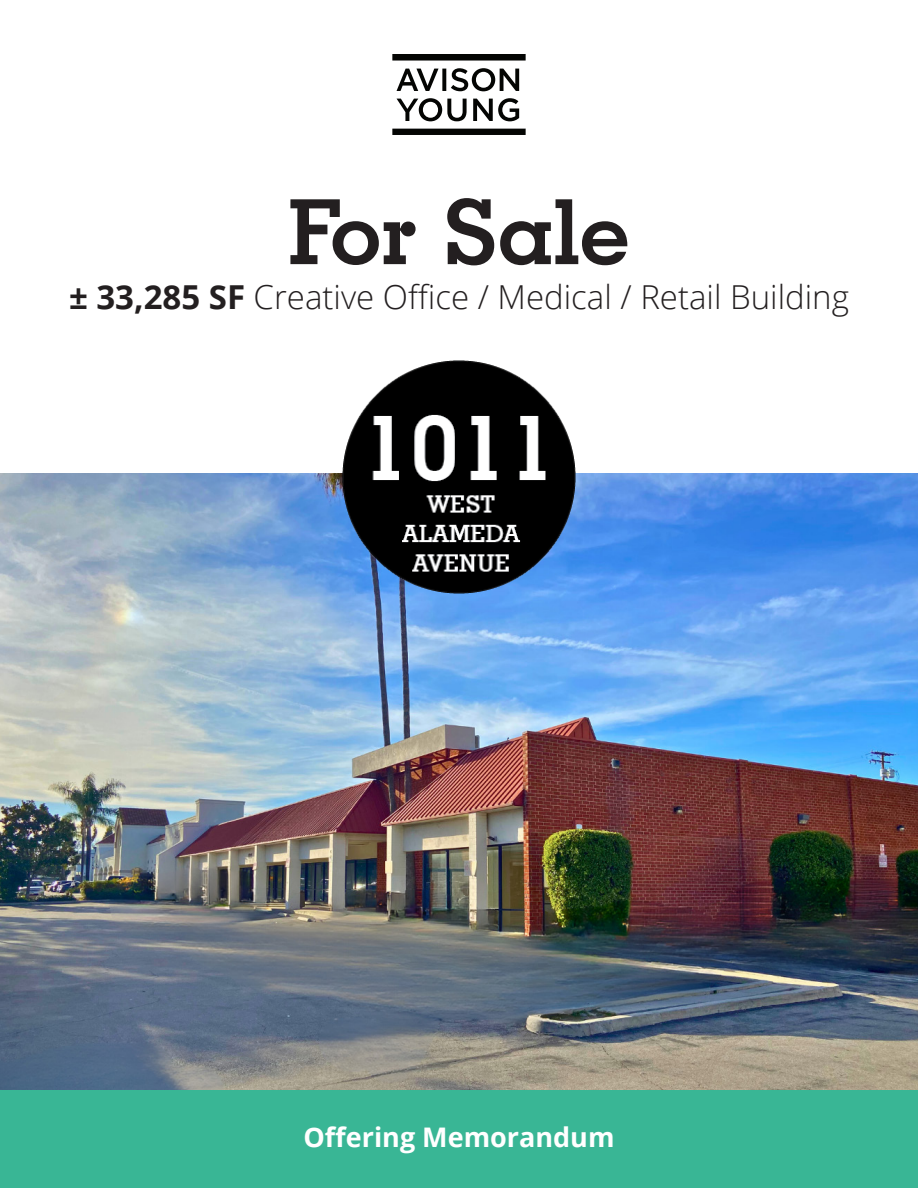
<style>
.page{position:relative;width:918px;height:1188px;background:#fff}
.page>*{position:absolute;margin:0;border:0;box-sizing:border-box;transform-origin:0 0}
.subtitle{font:700 90px "Geometric Slab 703 BT";color:#231f20}
.subtitle-2{font:300 33px "Open Sans";color:#231f20}
.t1{font:700 27px "Open Sans";color:#fff}
.s1{font-weight:700}
</style>
<div class="page">
<img style="left:0;top:473px;width:918px;height:617px">
<div style="left:0;top:1090px;width:918px;height:98px;background:#39b695"></div>
<svg style="left:392px;top:54px;width:134px;height:7px"></svg>
<svg style="left:392px;top:129px;width:134px;height:6px"></svg>
<svg style="left:397px;top:68px;width:122px;height:23px"></svg>
<svg style="left:397px;top:98px;width:70px;height:23px"></svg>
<svg style="left:473px;top:98px;width:46px;height:23px"></svg>
<img style="left:342px;top:360px;width:234px;height:234px">
<p class="subtitle" style="left:288px;top:177px;width:343px">For Sale</p>
<p class="subtitle-2" style="left:69px;top:275px;width:781px"><span class="s1">± 33,285 SF</span> Creative Office / Medical / Retail Building</p>
<p class="t1" style="left:303px;top:1119px;width:313px">Offering Memorandum</p>
</div>
